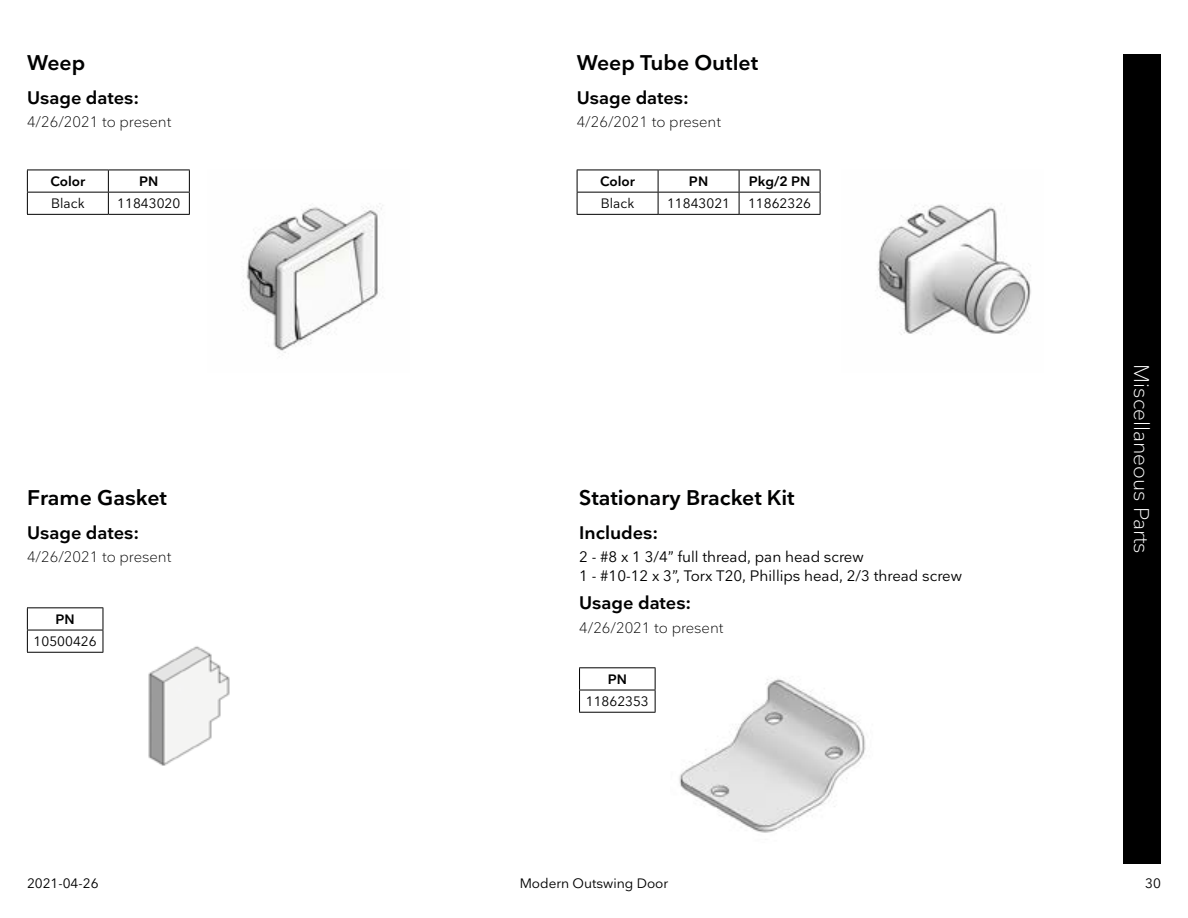
<style>
.page{position:relative;width:1188px;height:918px;background:#fff}
.page>*{position:absolute;margin:0;border:0;box-sizing:border-box;transform-origin:0 0}
.t1{font:600 21px "Nationale";color:#000101}
.t2{font:300 21px "Nationale";color:#fff}
.t3{font:600 18px "Nationale";color:#000}
.t4{font:15px/19px "Nationale";color:#000}
.t5{font:300 15px "Nationale";color:#000}
.t6{font:13.5px "Nationale";color:#000}
.t7{font:13.5px "Nationale";color:#000101}
.t8{font:600 13.5px "Nationale";color:#000}
</style>
<div class="page">
<div style="left:1123px;top:54px;width:38px;height:810px;background:#000"></div>
<img style="left:243px;top:203px;width:140px;height:150px">
<img style="left:877px;top:204px;width:154px;height:131px">
<hr style="left:27px;top:170px;width:81px;height:1px;background:#000">
<hr style="left:108px;top:170px;width:82px;height:1px;background:#000">
<hr style="left:27px;top:192px;width:81px;height:1px;background:#000">
<svg style="left:27px;top:170px;width:1px;height:44px"></svg>
<hr style="left:108px;top:192px;width:82px;height:1px;background:#000">
<svg style="left:108px;top:170px;width:1px;height:44px"></svg>
<svg style="left:189px;top:170px;width:1px;height:44px"></svg>
<hr style="left:27px;top:214px;width:81px;height:1px;background:#000">
<hr style="left:108px;top:214px;width:82px;height:1px;background:#000">
<img style="left:148px;top:646px;width:82px;height:120px">
<hr style="left:27px;top:607px;width:76px;height:1px;background:#000">
<hr style="left:27px;top:630px;width:76px;height:1px;background:#000">
<svg style="left:27px;top:608px;width:1px;height:44px"></svg>
<svg style="left:103px;top:608px;width:1px;height:44px"></svg>
<hr style="left:27px;top:652px;width:76px;height:1px;background:#000">
<img style="left:679px;top:678px;width:187px;height:155px">
<hr style="left:579px;top:667px;width:77px;height:1px;background:#000">
<hr style="left:579px;top:690px;width:77px;height:1px;background:#000">
<svg style="left:579px;top:668px;width:1px;height:44px"></svg>
<svg style="left:655px;top:668px;width:1px;height:44px"></svg>
<hr style="left:579px;top:712px;width:77px;height:1px;background:#000">
<hr style="left:577px;top:170px;width:81px;height:1px;background:#000">
<hr style="left:658px;top:170px;width:81px;height:1px;background:#000">
<hr style="left:739px;top:170px;width:81px;height:1px;background:#000">
<hr style="left:577px;top:192px;width:81px;height:1px;background:#000">
<svg style="left:577px;top:170px;width:1px;height:44px"></svg>
<hr style="left:658px;top:192px;width:81px;height:1px;background:#000">
<svg style="left:658px;top:170px;width:1px;height:44px"></svg>
<hr style="left:739px;top:192px;width:81px;height:1px;background:#000">
<svg style="left:739px;top:170px;width:1px;height:44px"></svg>
<svg style="left:820px;top:170px;width:1px;height:44px"></svg>
<hr style="left:577px;top:214px;width:81px;height:1px;background:#000">
<hr style="left:658px;top:214px;width:81px;height:1px;background:#000">
<hr style="left:739px;top:214px;width:81px;height:1px;background:#000">
<h1 class="t1" style="left:27px;top:49px;width:60px">Weep</h1>
<p class="t3" style="left:27px;top:86px;width:114px">Usage dates:</p>
<p class="t5" style="left:27px;top:112px;width:146px">4/26/2021 to present</p>
<p class="t8" style="left:50px;top:173px;width:36px">Color</p>
<p class="t8" style="left:139px;top:173px;width:21px">PN</p>
<p class="t6" style="left:51px;top:195px;width:35px">Black</p>
<p class="t6" style="left:117px;top:195px;width:65px">11843020</p>
<h1 class="t1" style="left:27px;top:484px;width:141px">Frame Gasket</h1>
<p class="t3" style="left:27px;top:521px;width:114px">Usage dates:</p>
<p class="t5" style="left:27px;top:548px;width:146px">4/26/2021 to present</p>
<p class="t8" style="left:56px;top:611px;width:21px">PN</p>
<p class="t6" style="left:34px;top:633px;width:65px">10500426</p>
<h1 class="t1" style="left:577px;top:49px;width:183px">Weep Tube Outlet</h1>
<p class="t3" style="left:577px;top:86px;width:114px">Usage dates:</p>
<p class="t5" style="left:577px;top:112px;width:146px">4/26/2021 to present</p>
<p class="t8" style="left:600px;top:173px;width:36px">Color</p>
<p class="t8" style="left:689px;top:173px;width:21px">PN</p>
<p class="t8" style="left:749px;top:173px;width:63px">Pkg/2 PN</p>
<p class="t6" style="left:601px;top:195px;width:35px">Black</p>
<p class="t6" style="left:667px;top:195px;width:65px">11843021</p>
<p class="t6" style="left:748px;top:195px;width:65px">11862326</p>
<h1 class="t1" style="left:579px;top:484px;width:217px">Stationary Bracket Kit</h1>
<p class="t3" style="left:579px;top:521px;width:81px">Includes:</p>
<p class="t4" style="left:579px;top:547px;width:384px">2 - #8 x 1 3/4” full thread, pan head screw<br>1 - #10-12 x 3”, Torx T20, Phillips head, 2/3 thread screw</p>
<p class="t3" style="left:579px;top:592px;width:114px">Usage dates:</p>
<p class="t5" style="left:579px;top:618px;width:146px">4/26/2021 to present</p>
<p class="t8" style="left:608px;top:671px;width:21px">PN</p>
<p class="t6" style="left:586px;top:693px;width:65px">11862353</p>
<p class="t7" style="left:27px;top:874px;width:73px">2021-04-26</p>
<p class="t7" style="left:520px;top:874px;width:150px">Modern Outswing Door</p>
<h1 class="t2" style="left:1155px;top:364px;width:191px;rotate:90deg">Miscellaneous Parts</h1>
<p class="t7" style="left:1145px;top:874px;width:17px">30</p>
</div>
